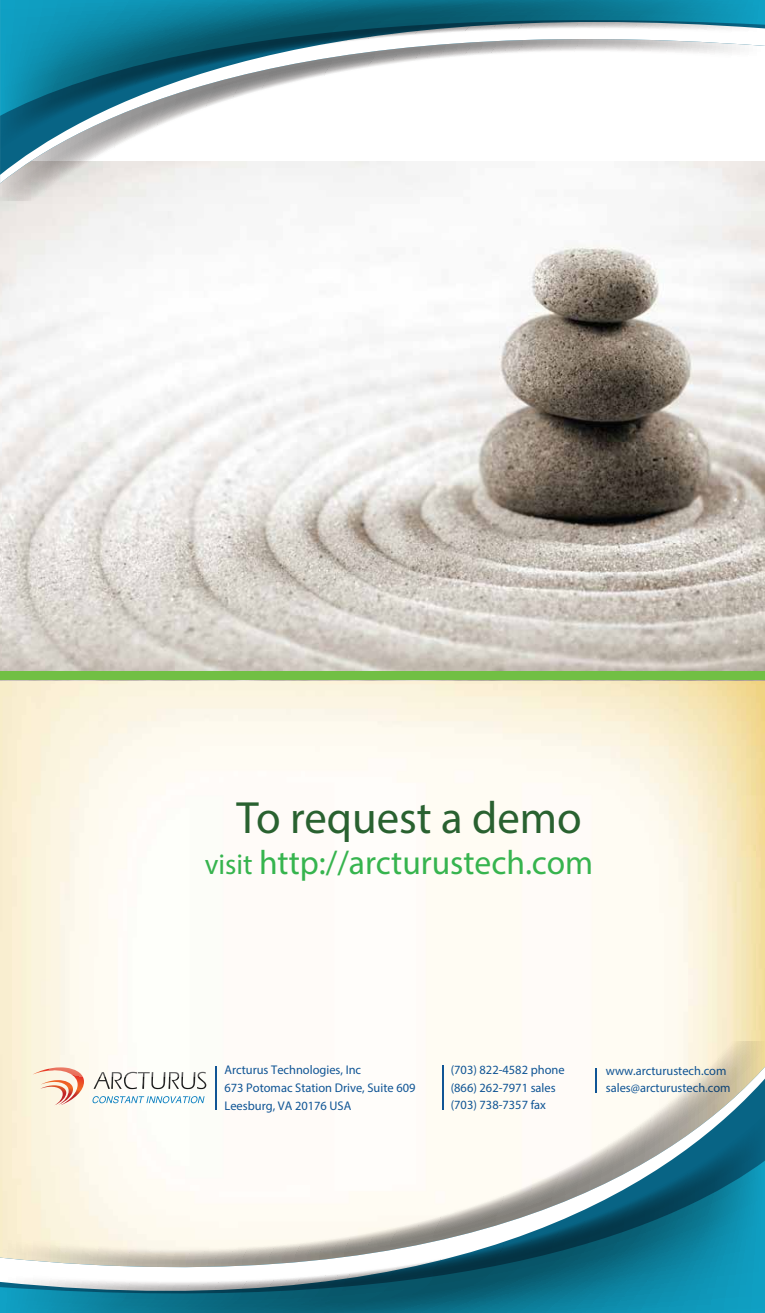
<style>
.page{position:relative;width:765px;height:1313px;background:#fff}
.page>*{position:absolute;margin:0;border:0;box-sizing:border-box;transform-origin:0 0}
.t1{font:italic 45.38px "Myriad Pro";color:#296130}
.t2{font:34px "Myriad Pro";color:#36b44e}
.t3{font:12.62px/17.6px "Myriad Pro";color:#105595}
.s1{font-style:italic;font-size:29px}
</style>
<div class="page">
<img style="left:0;top:201px;width:765px;height:471px">
<div style="left:0;top:672px;width:765px;height:8px;background:#71bf44"></div>
<svg style="left:0;top:1041px;width:765px;height:25px"></svg>
<svg style="left:0;top:1066px;width:765px;height:48px;fill:#fffbf3"></svg>
<svg style="left:0;top:1114px;width:765px;height:198px"></svg>
<svg style="left:0;top:183px;width:765px;height:18px"></svg>
<svg style="left:0;top:148px;width:765px;height:35px"></svg>
<svg style="left:0;top:0;width:765px;height:148px"></svg>
<h1 class="t1" style="left:236px;top:790px;width:347px">To request a demo</h1>
<h2 class="t2" style="left:205px;top:841px;width:390px"><span class="s1">visit</span> http://arcturustech.com</h2>
<p class="t3" style="left:224px;top:1061px;width:193px">Arcturus Technologies, Inc<br>673 Potomac Station Drive, Suite 609<br>Leesburg, VA 20176 USA</p>
<p class="t3" style="left:451px;top:1060px;width:115px">(703) 822-4582 phone (866) 262-7971 sales (703) 738-7357 fax</p>
<p class="t3" style="left:606px;top:1061px;width:126px">www.arcturustech.com sales@arcturustech.com</p>
</div>
